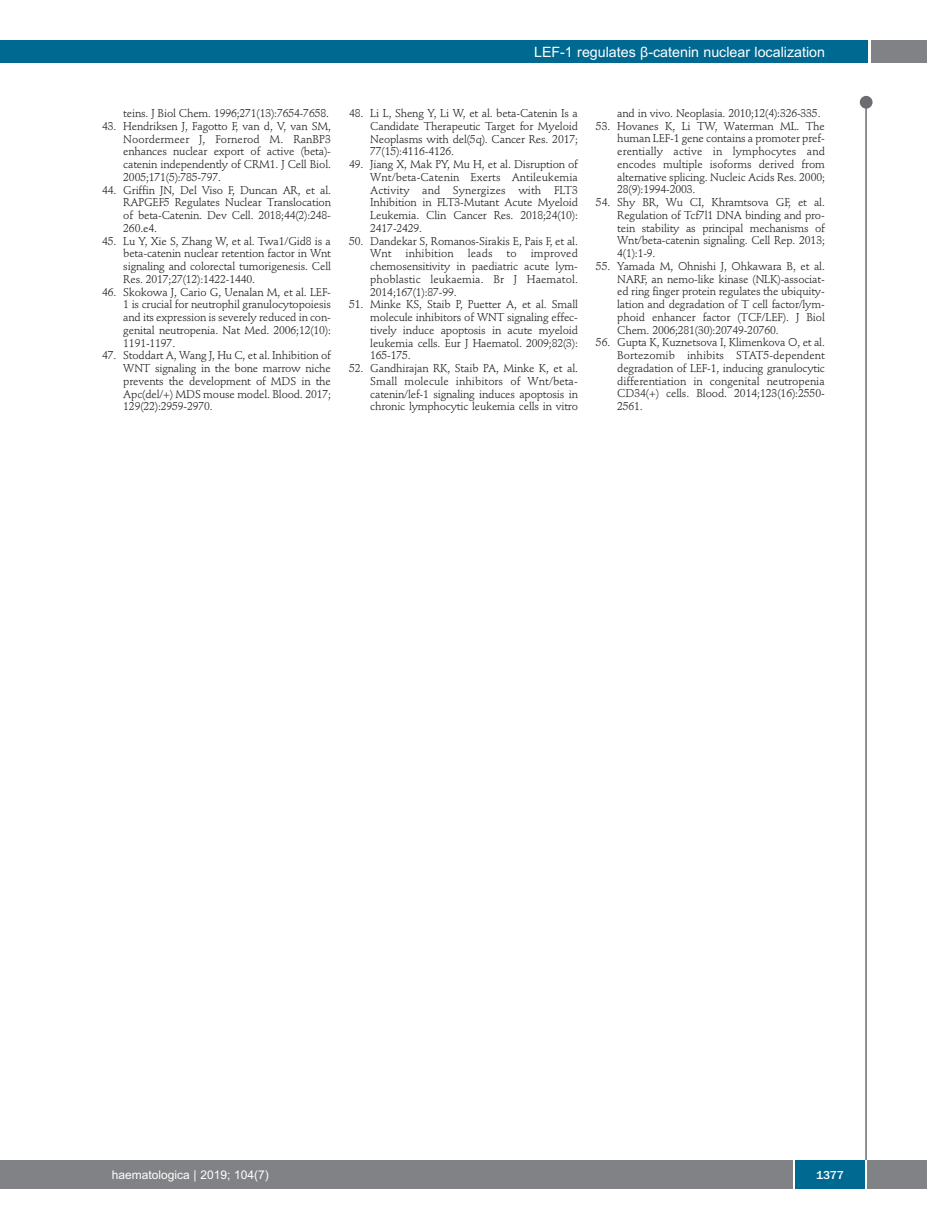
<style>
.page{position:relative;width:927px;height:1225px;background:#fff}
.page>*{position:absolute;margin:0;border:0;box-sizing:border-box;transform-origin:0 0}
.t1{font:14.25px "Arial";color:#fff}
.t2{font:12px "Arial";color:#fff}
.t3{font:500 12px "Franklin Gothic";color:#fff}
.t4{font:11.25px/12.8px "Stempel Schneidler";letter-spacing:-.015em;color:#231f20;text-align:justify}
</style>
<div class="page">
<div style="left:860px;top:96px;width:12px;height:13px;background:#6c6d70;border-radius:50%"></div>
<hr style="left:865px;top:98px;width:2px;height:1062px;background:#6c6d70">
<div style="left:871px;top:40px;width:56px;height:22px;background:#808285"></div>
<div style="left:18px;top:40px;width:849px;height:22px;background:#006991"></div>
<div style="left:17px;top:1160px;width:910px;height:28px;background:#808285"></div>
<div style="left:795px;top:1160px;width:70px;height:28px;background:#006991"></div>
<hr style="left:793px;top:1160px;width:2px;height:28px;background:#fff">
<hr style="left:865px;top:1160px;width:2px;height:28px;background:#fff">
<div style="left:0;top:40px;width:19px;height:22px;background:#006991"></div>
<div style="left:0;top:1160px;width:18px;height:28px;background:#808285"></div>
<p class="t1" style="left:534px;top:44px;width:292px">LEF-1 regulates β-catenin nuclear localization</p>
<p class="t4" style="left:123px;top:108px;width:207px">teins. J Biol Chem. 1996;271(13):7654-7658.</p>
<p class="t4" style="left:123px;top:121px;width:209px;text-indent:-21px">43. Hendriksen J, Fagotto F, van d, V, van SM, Noordermeer J, Fornerod M. RanBP3 enhances nuclear export of active (beta)- catenin independently of CRM1. J Cell Biol.<br>2005;171(5):785-797.</p>
<p class="t4" style="left:123px;top:184px;width:209px;text-indent:-21px">44. Griffin JN, Del Viso F, Duncan AR, et al.<br>RAPGEF5 Regulates Nuclear Translocation of beta-Catenin. Dev Cell. 2018;44(2):248- 260.e4.</p>
<p class="t4" style="left:123px;top:235px;width:209px;text-indent:-21px">45. Lu Y, Xie S, Zhang W, et al. Twa1/Gid8 is a beta-catenin nuclear retention factor in Wnt signaling and colorectal tumorigenesis. Cell Res. 2017;27(12):1422-1440.</p>
<p class="t4" style="left:123px;top:286px;width:209px;text-indent:-21px">46. Skokowa J, Cario G, Uenalan M, et al. LEF-1 is crucial for neutrophil granulocytopoiesis and its expression is severely reduced in con&shy;genital neutropenia. Nat Med. 2006;12(10):<br>1191-1197.</p>
<p class="t4" style="left:123px;top:350px;width:209px;text-indent:-21px">47. Stoddart A, Wang J, Hu C, et al. Inhibition of WNT signaling in the bone marrow niche prevents the development of MDS in the Apc(del/+) MDS mouse model. Blood. 2017; 129(22):2959-2970.</p>
<p class="t4" style="left:370px;top:108px;width:209px;text-indent:-21px">48. Li L, Sheng Y, Li W, et al. beta-Catenin Is a Candidate Therapeutic Target for Myeloid Neoplasms with del(5q). Cancer Res. 2017; 77(15):4116-4126.</p>
<p class="t4" style="left:370px;top:159px;width:209px;text-indent:-21px">49. Jiang X, Mak PY, Mu H, et al. Disruption of Wnt/beta-Catenin Exerts Antileukemia Activity and Synergizes with FLT3<br>Inhibition in FLT3-Mutant Acute Myeloid Leukemia. Clin Cancer Res. 2018;24(10):<br>2417-2429.</p>
<p class="t4" style="left:370px;top:235px;width:209px;text-indent:-21px">50. Dandekar S, Romanos-Sirakis E, Pais F, et al.<br>Wnt inhibition leads to improved chemosensitivity in paediatric acute lym&shy;phoblastic leukaemia. Br J Haematol.<br>2014;167(1):87-99.</p>
<p class="t4" style="left:370px;top:299px;width:209px;text-indent:-21px">51. Minke KS, Staib P, Puetter A, et al. Small molecule inhibitors of WNT signaling effec&shy;tively induce apoptosis in acute myeloid leukemia cells. Eur J Haematol. 2009;82(3):<br>165-175.</p>
<p class="t4" style="left:370px;top:363px;width:209px;text-indent:-21px">52. Gandhirajan RK, Staib PA, Minke K, et al.<br>Small molecule inhibitors of Wnt/beta&shy;catenin/lef-1 signaling induces apoptosis in chronic lymphocytic leukemia cells in vitro</p>
<p class="t4" style="left:617px;top:108px;width:205px">and in vivo. Neoplasia. 2010;12(4):326-335.</p>
<p class="t4" style="left:617px;top:121px;width:209px;text-indent:-21px">53. Hovanes K, Li TW, Waterman ML. The human LEF-1 gene contains a promoter pref&shy;erentially active in lymphocytes and encodes multiple isoforms derived from alternative splicing. Nucleic Acids Res. 2000; 28(9):1994-2003.</p>
<p class="t4" style="left:617px;top:197px;width:209px;text-indent:-21px">54. Shy BR, Wu CI, Khramtsova GF, et al.<br>Regulation of Tcf7l1 DNA binding and pro&shy;tein stability as principal mechanisms of Wnt/beta-catenin signaling. Cell Rep. 2013; 4(1):1-9.</p>
<p class="t4" style="left:617px;top:261px;width:209px;text-indent:-21px">55. Yamada M, Ohnishi J, Ohkawara B, et al.<br>NARF, an nemo-like kinase (NLK)-associat&shy;ed ring finger protein regulates the ubiquity&shy;lation and degradation of T cell factor/lym&shy;phoid enhancer factor (TCF/LEF). J Biol Chem. 2006;281(30):20749-20760.</p>
<p class="t4" style="left:617px;top:337px;width:209px;text-indent:-21px">56. Gupta K, Kuznetsova I, Klimenkova O, et al.<br>Bortezomib inhibits STAT5-dependent degradation of LEF-1, inducing granulocytic differentiation in congenital neutropenia CD34(+) cells. Blood. 2014;123(16):2550- 2561.</p>
<p class="t2" style="left:112px;top:1167px;width:158px">haematologica | 2019; 104(7)</p>
<p class="t3" style="left:816px;top:1167px;width:29px">1377</p>
</div>
